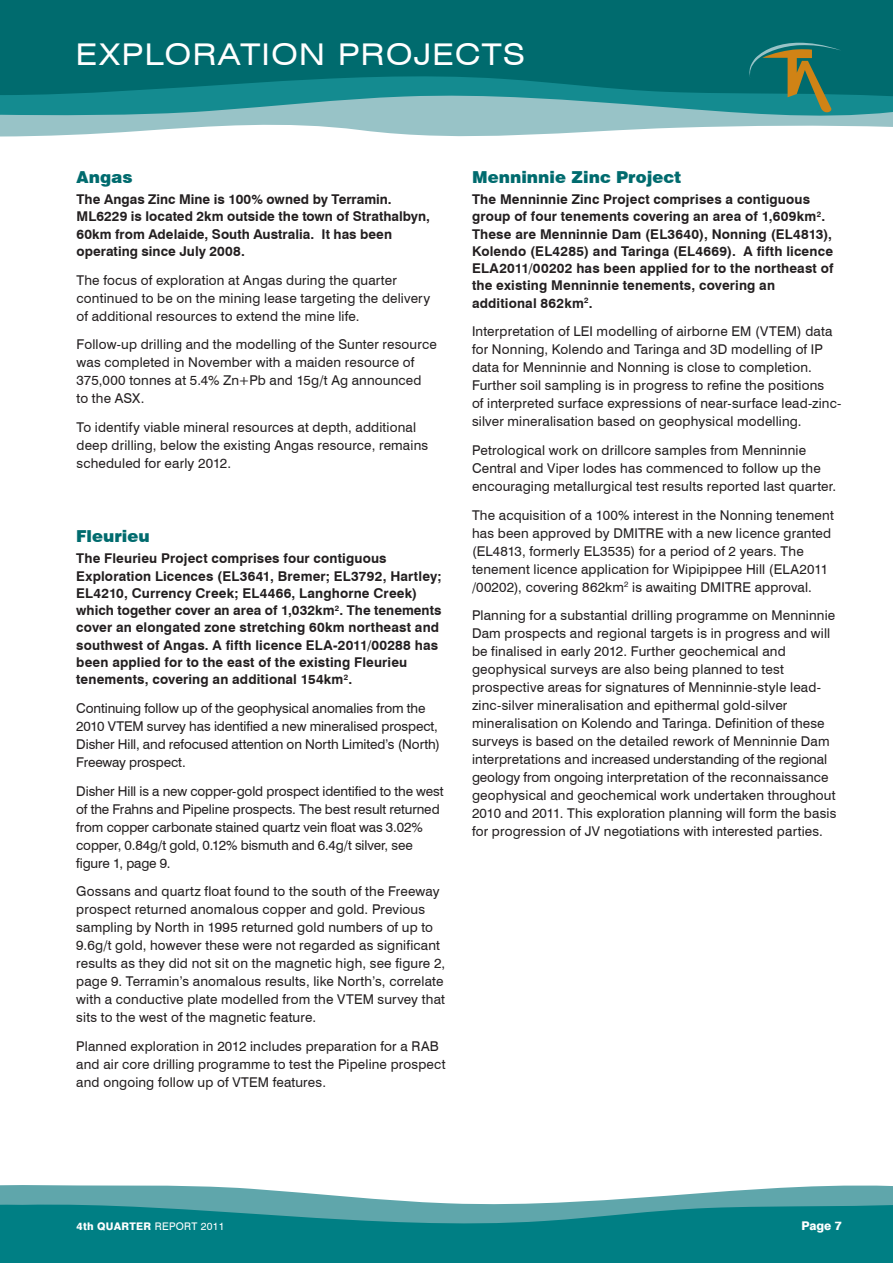
<style>
.page{position:relative;width:893px;height:1263px;background:#fff}
.page>*{position:absolute;margin:0;border:0;box-sizing:border-box;transform-origin:0 0}
.t1{font:expanded 30px "Swiss 721 BT";letter-spacing:.05em;color:#fff}
.t2{font:900 16.5px "Swiss 721 BT";color:#006b6e}
.t3{font:13.5px/18px "Swiss 721 BT";letter-spacing:.01em;color:#231f20}
.t4{font:700 13.5px/17.2px "Swiss 721 BT";letter-spacing:.01em;color:#231f20}
.t5{font:13.5px/18px "Swiss 721 BT";letter-spacing:-.01em;color:#231f20}
.t6{font:800 12px "Swiss 721 BT";color:#fff}
.t7{font:800 10.5px "Swiss 721 BT";letter-spacing:.025em;color:#fff}
.t8{font:10.5px "Swiss 721 BT";color:#fff}
.s1{font-weight:400}
</style>
<div class="page">
<svg style="left:0;top:120px;width:893px;height:17px;fill:#98c3c7"></svg>
<svg style="left:0;top:97px;width:893px;height:23px;background:#62acb0"></svg>
<svg style="left:0;top:0;width:893px;height:97px;background:#026e71"></svg>
<svg style="left:748px;top:43px;width:93px;height:70px;background:#307a68"></svg>
<svg style="left:0;top:1185px;width:893px;height:16px;fill:#5fa6ab"></svg>
<svg style="left:0;top:1201px;width:893px;height:62px;background:#13868b"></svg>
<h1 class="t1" style="left:76px;top:37px;width:450px">EXPLORATI ON PROJECTS</h1>
<p class="t2" style="left:77px;top:167px;width:58px">Angas</p>
<p class="t4" style="left:77px;top:191px;width:355px">The Angas Zinc Mine is 100% owned by Terramin.<br>ML6229 is located 2km outside the town of Strathalbyn, 60km from Adelaide, South Australia. It has been operating since July 2008.</p>
<p class="t3" style="left:77px;top:271px;width:355px">The focus of exploration at Angas during the quarter continued to be on the mining lease targeting the delivery of additional resources to extend the mine life.</p>
<p class="t3" style="left:77px;top:335px;width:362px">Follow-up drilling and the modelling of the Sunter resource was completed in November with a maiden resource of 375,000 tonnes at 5.4% Zn+Pb and 15g/t Ag announced<br>to the ASX.</p>
<p class="t3" style="left:77px;top:418px;width:353px">To identify viable mineral resources at depth, additional deep drilling, below the existing Angas resource, remains scheduled for early 2012.</p>
<p class="t2" style="left:76px;top:526px;width:75px">Fleurieu</p>
<p class="t4" style="left:76px;top:550px;width:367px">The Fleurieu Project comprises four contiguous Exploration Licences (EL3641, Bremer; EL3792, Hartley; EL4210, Currency Creek; EL4466, Langhorne Creek) which together cover an area of 1,032km<sup>2</sup>. The tenements cover an elongated zone stretching 60km northeast and southwest of Angas. A fifth licence ELA-2011/00288 has been applied for to the east of the existing Fleurieu tenements, covering an additional 154km<sup>2</sup>.</p>
<p class="t3" style="left:76px;top:699px;width:365px">Continuing follow up of the geophysical anomalies from the 2010 VTEM survey has identified a new mineralised prospect, Disher Hill, and refocused attention on North Limited’s (North)<br>Freeway prospect.</p>
<p class="t5" style="left:76px;top:782px;width:369px">Disher Hill is a new copper-gold prospect identified to the west of the Frahns and Pipeline prospects. The best result returned from copper carbonate stained quartz vein float was 3.02% copper, 0.84g/t gold, 0.12% bismuth and 6.4g/t silver, see figure 1, page 9.</p>
<p class="t3" style="left:76px;top:882px;width:371px">Gossans and quartz float found to the south of the Freeway prospect returned anomalous copper and gold. Previous sampling by North in 1995 returned gold numbers of up to 9.6g/t gold, however these were not regarded as significant results as they did not sit on the magnetic high, see figure 2, page 9. Terramin’s anomalous results, like North’s, correlate with a conductive plate modelled from the VTEM survey that sits to the west of the magnetic feature.</p>
<p class="t3" style="left:76px;top:1037px;width:371px">Planned exploration in 2012 includes preparation for a RAB and air core drilling programme to test the Pipeline prospect and ongoing follow up of VTEM features.</p>
<p class="t2" style="left:472px;top:167px;width:211px">Menninnie Zinc Project</p>
<p class="t4" style="left:472px;top:191px;width:363px">The Menninnie Zinc Project comprises a contiguous group of four tenements covering an area of 1,609km<sup>2</sup>.<br>These are Menninnie Dam (EL3640), Nonning (EL4813), Kolendo (EL4285) and Taringa (EL4669). A fifth licence ELA2011/00202 has been applied for to the northeast of the existing Menninnie tenements, covering an additional 862km<sup>2</sup>.</p>
<p class="t3" style="left:472px;top:322px;width:371px">Interpretation of LEI modelling of airborne EM (VTEM) data for Nonning, Kolendo and Taringa and 3D modelling of IP data for Menninnie and Nonning is close to completion.<br>Further soil sampling is in progress to refine the positions<br>of interpreted surface expressions of near-surface lead-zinc&shy;silver mineralisation based on geophysical modelling.</p>
<p class="t3" style="left:472px;top:441px;width:366px">Petrological work on drillcore samples from Menninnie<br>Central and Viper lodes has commenced to follow up the encouraging metallurgical test results reported last quarter.</p>
<p class="t3" style="left:472px;top:506px;width:363px">The acquisition of a 100% interest in the Nonning tenement has been approved by DMITRE with a new licence granted (EL4813, formerly EL3535) for a period of 2 years. The tenement licence application for Wipipippee Hill (ELA2011 /00202), covering 862km<sup>2</sup> is awaiting DMITRE approval.</p>
<p class="t3" style="left:472px;top:606px;width:366px">Planning for a substantial drilling programme on Menninnie Dam prospects and regional targets is in progress and will be finalised in early 2012. Further geochemical and geophysical surveys are also being planned to test prospective areas for signatures of Menninnie-style lead&shy;zinc-silver mineralisation and epithermal gold-silver mineralisation on Kolendo and Taringa. Definition of these surveys is based on the detailed rework of Menninnie Dam interpretations and increased understanding of the regional geology from ongoing interpretation of the reconnaissance geophysical and geochemical work undertaken throughout 2010 and 2011. This exploration planning will form the basis for progression of JV negotiations with interested parties.</p>
<p class="t7" style="left:77px;top:1220px;width:94px">4TH QUARTER <span class="s1">Report</span></p>
<p class="t8" style="left:201px;top:1220px;width:25px">2011</p>
<p class="t6" style="left:801px;top:1219px;width:42px">PAGE 7</p>
</div>
